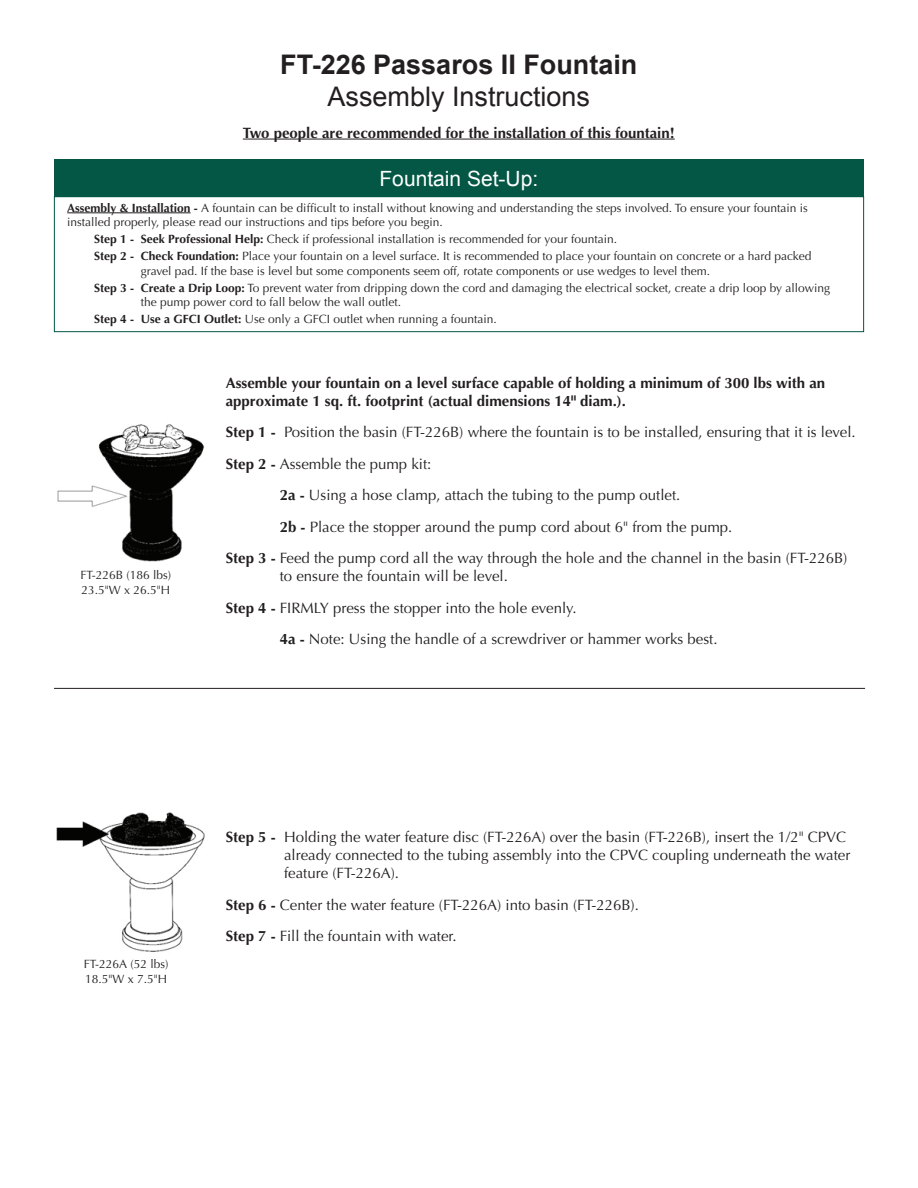
<style>
.page{position:relative;width:918px;height:1188px;background:#fff}
.page>*{position:absolute;margin:0;border:0;box-sizing:border-box;transform-origin:0 0}
.t1{font:700 27px "Arial";color:#231f20}
.t2{font:27px "Arial";color:#231f20}
.t3{font:21px "Arial";color:#fff}
.t4{font:15px/18px "Optima";color:#231f20}
.t5{font:700 15px/18px "Optima";color:#231f20}
.t6{font:12px/14.4px "Optima";color:#231f20}
.s1{font-weight:700}
</style>
<div class="page">
<hr style="left:243px;top:139px;width:432px;height:1px;background:#231f20">
<hr style="left:54px;top:688px;width:811px;height:1px;background:#231f20">
<div style="left:54px;top:159px;width:810px;height:37px;background:#035744"></div>
<hr style="left:67px;top:213px;width:124px;height:1px;background:#231f20">
<div style="left:54px;top:196px;width:810px;height:136px;border:1px solid #035744"></div>
<img style="left:57px;top:424px;width:147px;height:138px">
<img style="left:56px;top:812px;width:149px;height:140px">
<h1 class="t1" style="left:280px;top:46px;width:359px">FT-226 Passaros II Fountain</h1>
<h1 class="t2" style="left:328px;top:79px;width:264px">Assembly Instructions</h1>
<p class="t5" style="left:243px;top:124px;width:433px">Two people are recommended for the installation of this fountain!</p>
<h2 class="t3" style="left:379px;top:165px;width:160px">Fountain Set-Up:</h2>
<p class="t6" style="left:67px;top:201px;width:742px"><span class="s1">Assembly &amp; Installation -</span> A fountain can be difficult to install without knowing and understanding the steps involved. To ensure your fountain is installed properly, please read our instructions and tips before you begin.</p>
<p class="t6" style="left:94px;top:231px;width:719px;line-height:17.1px"><span class="s1">Step 1 - Seek Professional Help:</span> Check if professional installation is recommended for your fountain.<br><span class="s1">Step 2 - Check Foundation:</span> Place your fountain on a level surface. It is recommended to place your fountain on concrete or a hard packed</p>
<p class="t6" style="left:94px;top:262px;width:737px;line-height:17.1px;text-indent:47px">gravel pad. If the base is level but some components seem off, rotate components or use wedges to level them.<br><span class="s1">Step 3 - Create a Drip Loop:</span> To prevent water from dripping down the cord and damaging the electrical socket, create a drip loop by allowing</p>
<p class="t6" style="left:94px;top:294px;width:404px;line-height:17.1px;text-indent:47px">the pump power cord to fall below the wall outlet.<br><span class="s1">Step 4 - Use a GFCI Outlet:</span> Use only a GFCI outlet when running a fountain.</p>
<p class="t6" style="left:80px;top:568px;width:92px">FT-226B (186 lbs)<br>23.5"W x 26.5"H</p>
<p class="t5" style="left:226px;top:374px;width:601px">Assemble your fountain on a level surface capable of holding a minimum of 300 lbs with an approximate 1 sq. ft. footprint (actual dimensions 14" diam.).</p>
<p class="t4" style="left:226px;top:423px;width:632px"><span class="s1">Step 1 -</span> Position the basin (FT-226B) where the fountain is to be installed, ensuring that it is level.</p>
<p class="t4" style="left:226px;top:455px;width:207px"><span class="s1">Step 2 -</span> Assemble the pump kit:</p>
<p class="t4" style="left:280px;top:486px;width:402px"><span class="s1">2a -</span> Using a hose clamp, attach the tubing to the pump outlet.</p>
<p class="t4" style="left:280px;top:518px;width:454px"><span class="s1">2b -</span> Place the stopper around the pump cord about 6" from the pump.</p>
<p class="t4" style="left:226px;top:549px;width:623px"><span class="s1">Step 3 -</span> Feed the pump cord all the way through the hole and the channel in the basin (FT-226B)</p>
<p class="t4" style="left:280px;top:567px;width:230px">to ensure the fountain will be level.</p>
<p class="t4" style="left:226px;top:599px;width:352px"><span class="s1">Step 4 -</span> FIRMLY press the stopper into the hole evenly.</p>
<p class="t4" style="left:280px;top:630px;width:439px"><span class="s1">4a -</span> Note: Using the handle of a screwdriver or hammer works best.</p>
<p class="t6" style="left:84px;top:957px;width:86px">FT-226A (52 lbs)<br>18.5"W x 7.5"H</p>
<p class="t4" style="left:284px;top:828px;width:568px;text-indent:-58px"><span class="s1">Step 5 -</span> Holding the water feature disc (FT-226A) over the basin (FT-226B), insert the 1/2" CPVC already connected to the tubing assembly into the CPVC coupling underneath the water feature (FT-226A).</p>
<p class="t4" style="left:226px;top:889px;width:415px;line-height:31.5px"><span class="s1">Step 6 -</span> Center the water feature (FT-226A) into basin (FT-226B).<br><span class="s1">Step 7 -</span> Fill the fountain with water.</p>
</div>
